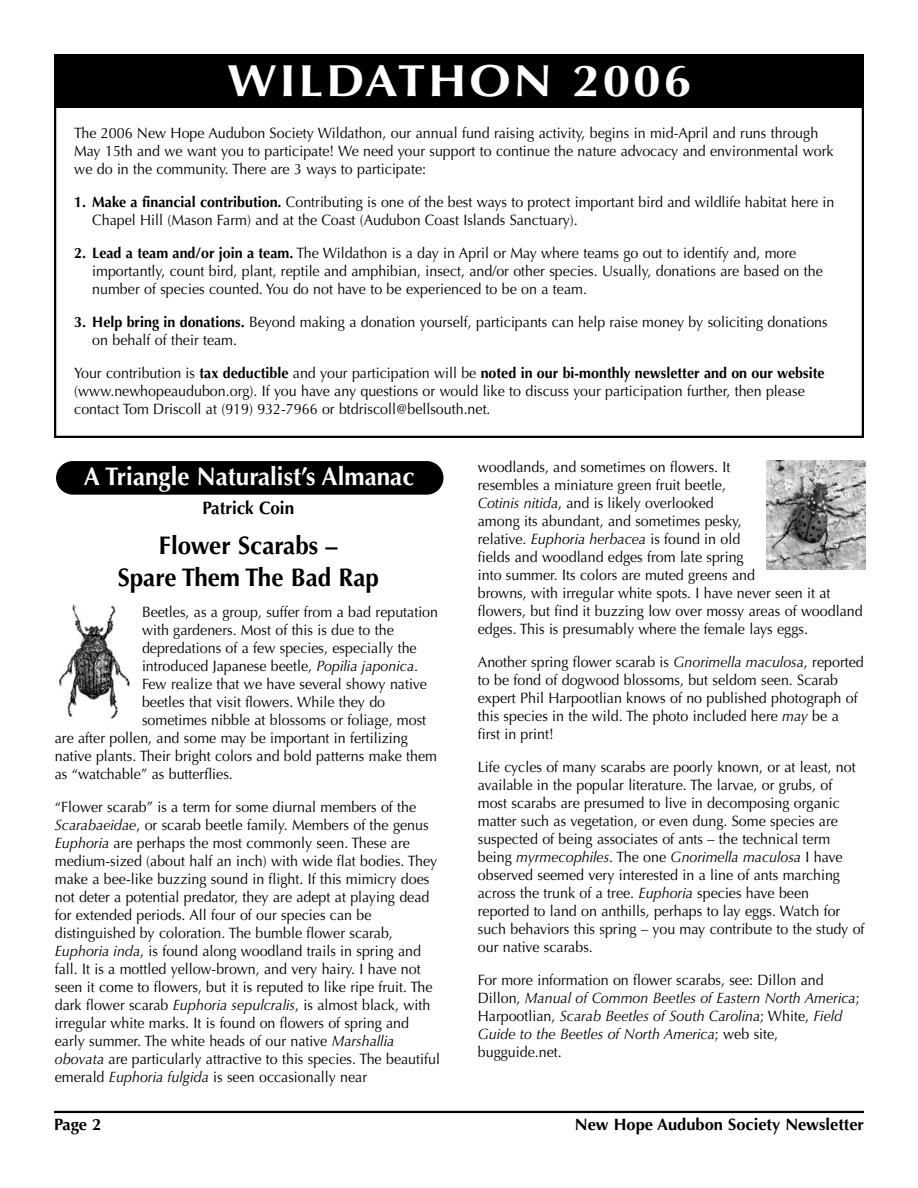
<style>
.page{position:relative;width:918px;height:1188px;background:#fff}
.page>*{position:absolute;margin:0;border:0;box-sizing:border-box;transform-origin:0 0}
.t1{font:700 45px "Optima";letter-spacing:.055em;color:#fff;scale:1.1 1}
.t2{font:700 25.5px/31.5px "Optima";color:#000;text-align:center;scale:.95 1}
.t3{font:700 25.5px "Optima";color:#fff;scale:.95 1}
.t4{font:700 18px "Optima";color:#000;scale:.95 1}
.t5{font:700 16.5px "Optima";color:#000}
.t6{font:15px/18px "Optima";color:#000;scale:.95 1}
.t7{font:italic 15px/18px "Optima";color:#000;scale:.95 1}
.s1{font-weight:700}
.s2{font-style:italic}
.s3{font-style:normal}
</style>
<div class="page">
<div style="left:56px;top:461px;width:388px;height:34px;background:#000;border-radius:17px"></div>
<img style="left:58px;top:604px;width:72px;height:115px">
<hr style="left:54px;top:1111px;width:810px;height:2px;background:#000">
<div style="left:54px;top:54px;width:810px;height:54px;background:#000"></div>
<img style="left:767px;top:460px;width:98px;height:109px">
<h1 class="t1" style="left:227px;top:62px;width:423px">WILDATHON 2006</h1>
<p class="t6" style="left:74px;top:125px;width:801px">The 2006 New Hope Audubon Society Wildathon, our annual fund raising activity, begins in mid-April and runs through<br>May 15th and we want you to participate! We need your support to continue the nature advocacy and environmental work we do in the community. There are 3 ways to participate:</p>
<p class="t6" style="left:92px;top:194px;width:783px;text-indent:-18px"><span class="s1">1. Make a financial contribution.</span> Contributing is one of the best ways to protect important bird and wildlife habitat here in<br>Chapel Hill (Mason Farm) and at the Coast (Audubon Coast Islands Sanctuary).</p>
<p class="t6" style="left:92px;top:245px;width:771px;text-indent:-18px"><span class="s1">2. Lead a team and/or join a team.</span> The Wildathon is a day in April or May where teams go out to identify and, more importantly, count bird, plant, reptile and amphibian, insect, and/or other species. Usually, donations are based on the number of species counted. You do not have to be experienced to be on a team.</p>
<p class="t6" style="left:92px;top:314px;width:776px;text-indent:-18px"><span class="s1">3. Help bring in donations.</span> Beyond making a donation yourself, participants can help raise money by soliciting donations on behalf of their team.</p>
<p class="t6" style="left:74px;top:365px;width:791px">Your contribution is <span class="s1">tax deductible</span> and your participation will be <span class="s1">noted in our bi-monthly newsletter and on our website </span>(www.newhopeaudubon.org). If you have any questions or would like to discuss your participation further, then please contact Tom Driscoll at (919) 932-7966 or btdriscoll@bellsouth.net.</p>
<h2 class="t3" style="left:84px;top:466px;width:350px">A Triangle Naturalist’s Almanac</h2>
<p class="t4" style="left:203px;top:500px;width:98px">Patrick Coin</p>
<h2 class="t2" style="left:118px;top:532px;width:277px">Flower Scarabs –<br>Spare Them The Bad Rap</h2>
<p class="t6" style="left:142px;top:605px;width:313px">Beetles, as a group, suffer from a bad reputation</p>
<p class="t6" style="left:142px;top:623px;width:267px">with gardeners. Most of this is due to the</p>
<p class="t6" style="left:142px;top:641px;width:291px">depredations of a few species, especially the</p>
<p class="t6" style="left:142px;top:659px;width:292px">introduced Japanese beetle, <span class="s2">Popilia japonica</span>.</p>
<p class="t6" style="left:142px;top:677px;width:301px">Few realize that we have several showy native</p>
<p class="t6" style="left:142px;top:695px;width:257px">beetles that visit flowers. While they do</p>
<p class="t6" style="left:142px;top:713px;width:301px">sometimes nibble at blossoms or foliage, most</p>
<p class="t6" style="left:55px;top:731px;width:373px">are after pollen, and some may be important in fertilizing</p>
<p class="t6" style="left:55px;top:749px;width:404px">native plants. Their bright colors and bold patterns make them</p>
<p class="t6" style="left:55px;top:767px;width:189px">as “watchable” as butterflies.</p>
<p class="t6" style="left:55px;top:800px;width:407px">“Flower scarab” is a term for some diurnal members of the <span class="s2">Scarabaeidae</span>, or scarab beetle family. Members of the genus <span class="s2">Euphoria</span> are perhaps the most commonly seen. These are medium-sized (about half an inch) with wide flat bodies. They make a bee-like buzzing sound in flight. If this mimicry does not deter a potential predator, they are adept at playing dead for extended periods. All four of our species can be distinguished by coloration. The bumble flower scarab, <span class="s2">Euphoria inda</span>, is found along woodland trails in spring and fall. It is a mottled yellow-brown, and very hairy. I have not seen it come to flowers, but it is reputed to like ripe fruit. The dark flower scarab <span class="s2">Euphoria sepulcralis</span>, is almost black, with irregular white marks. It is found on flowers of spring and early summer. The white heads of our native <span class="s2">Marshallia obovata</span> are particularly attractive to this species. The beautiful emerald <span class="s2">Euphoria fulgida</span> is seen occasionally near</p>
<p class="t6" style="left:478px;top:460px;width:407px">woodlands, and sometimes on flowers. It<br>resembles a miniature green fruit beetle,<br><span class="s2">Cotinis nitida</span>, and is likely overlooked<br>among its abundant, and sometimes pesky,<br>relative. <span class="s2">Euphoria herbacea</span> is found in old<br>fields and woodland edges from late spring<br>into summer. Its colors are muted greens and<br>browns, with irregular white spots. I have never seen it at flowers, but find it buzzing low over mossy areas of woodland edges. This is presumably where the female lays eggs.</p>
<p class="t6" style="left:478px;top:655px;width:408px">Another spring flower scarab is <span class="s2">Gnorimella maculosa</span>, reported to be fond of dogwood blossoms, but seldom seen. Scarab expert Phil Harpootlian knows of no published photograph of this species in the wild. The photo included here <span class="s2">may</span> be a first in print!</p>
<p class="t6" style="left:478px;top:760px;width:409px">Life cycles of many scarabs are poorly known, or at least, not available in the popular literature. The larvae, or grubs, of most scarabs are presumed to live in decomposing organic matter such as vegetation, or even dung. Some species are suspected of being associates of ants – the technical term being <span class="s2">myrmecophiles</span>. The one <span class="s2">Gnorimella maculosa</span> I have observed seemed very interested in a line of ants marching across the trunk of a tree. <span class="s2">Euphoria</span> species have been<br>reported to land on anthills, perhaps to lay eggs. Watch for such behaviors this spring – you may contribute to the study of our native scarabs.</p>
<p class="t7" style="left:478px;top:973px;width:403px"><span class="s3">For more information on flower scarabs, see: Dillon and Dillon,</span> Manual of Common Beetles of Eastern North America<span class="s3">; Harpootlian,</span> Scarab Beetles of South Carolina<span class="s3">; White,</span> Field Guide to the Beetles of North America<span class="s3">; web site, bugguide.net.</span></p>
<p class="t5" style="left:54px;top:1117px;width:49px">Page 2</p>
<p class="t5" style="left:575px;top:1117px;width:291px">New Hope Audubon Society Newsletter</p>
</div>
